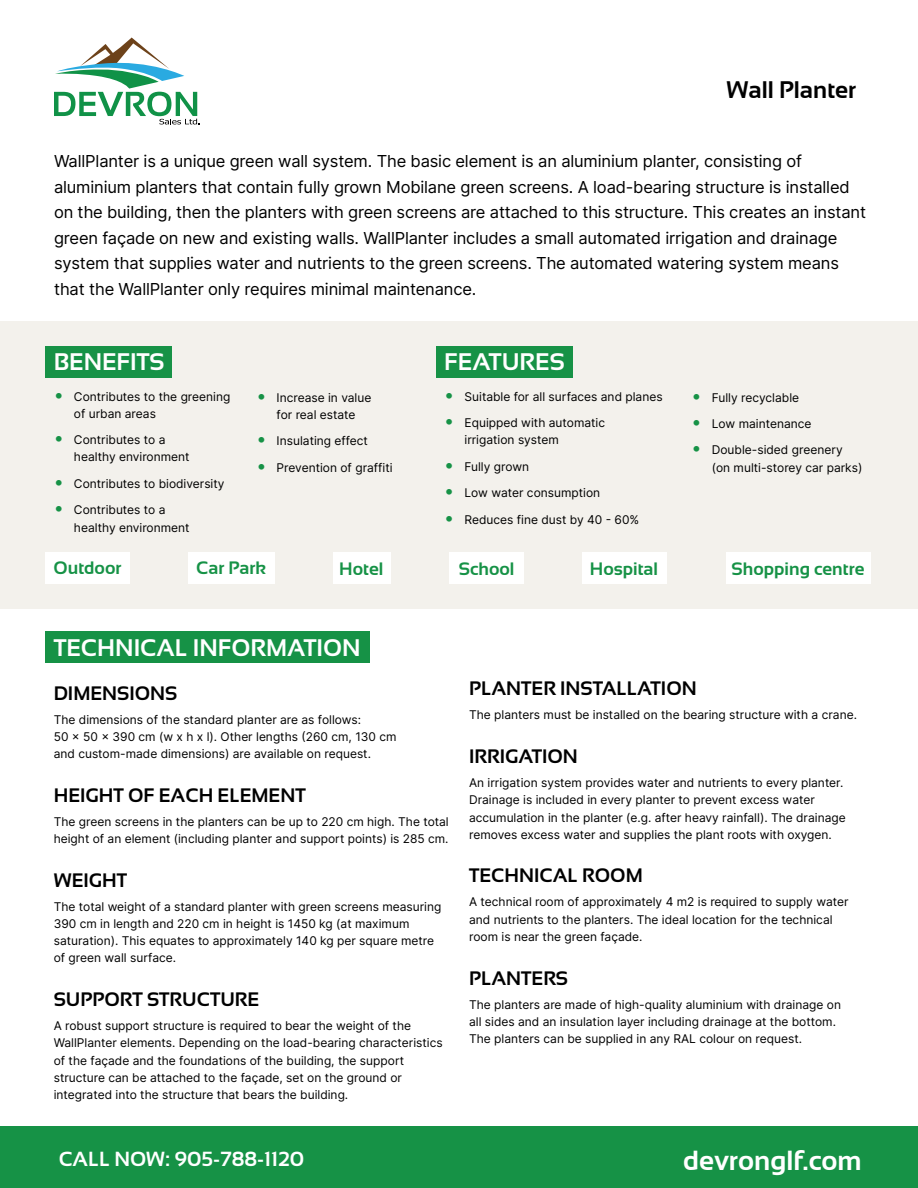
<style>
.page{position:relative;width:918px;height:1188px;background:#fff}
.page>*{position:absolute;margin:0;border:0;box-sizing:border-box;transform-origin:0 0}
.t1{font:700 27.6px "Sansation";color:#fff}
.t2{font:700 24px "Sansation";color:#fff}
.t3{font:700 24px "Sansation";color:#000}
.t4{font:700 20.4px "Sansation";color:#fff}
.t5{font:700 19.5px "Sansation";color:#000}
.t6{font:700 18px "Sansation";color:#169246}
.t7{font:16.5px/25.5px "Inter";letter-spacing:-.01em;color:#000}
.t8{font:12px/17.2px "Inter";color:#000}
.s1{font-size:18px;color:#169246}
</style>
<div class="page">
<div style="left:0;top:321px;width:918px;height:288px;background:#f3f1ec"></div>
<div style="left:46px;top:346px;width:126px;height:32px;background:#169246"></div>
<div style="left:46px;top:631px;width:324px;height:32px;background:#169246"></div>
<div style="left:436px;top:346px;width:136px;height:32px;background:#169246"></div>
<div style="left:0;top:1127px;width:918px;height:61px;background:#169246"></div>
<div style="left:46px;top:552px;width:84px;height:32px;background:#fff"></div>
<div style="left:726px;top:552px;width:145px;height:32px;background:#fff"></div>
<div style="left:582px;top:552px;width:85px;height:32px;background:#fff"></div>
<div style="left:450px;top:552px;width:74px;height:32px;background:#fff"></div>
<div style="left:333px;top:552px;width:58px;height:32px;background:#fff"></div>
<svg style="left:54px;top:38px;width:146px;height:86px"></svg>
<div style="left:188px;top:552px;width:86px;height:32px;background:#fff"></div>
<h2 class="t3" style="left:726px;top:77px;width:131px">Wall Planter</h2>
<p class="t7" style="left:54px;top:148px;width:814px">WallPlanter is a unique green wall system. The basic element is an aluminium planter, consisting of aluminium planters that contain fully grown Mobilane green screens. A load-bearing structure is installed on the building, then the planters with green screens are attached to this structure. This creates an instant green façade on new and existing walls. WallPlanter includes a small automated irrigation and drainage system that supplies water and nutrients to the green screens. The automated watering system means that the WallPlanter only requires minimal maintenance.</p>
<h2 class="t2" style="left:54px;top:348px;width:112px">BENEFITS</h2>
<p class="t8" style="left:74px;top:387px;width:158px;text-indent:-20px"><span class="s1">•</span> Contributes to the greening of urban areas</p>
<p class="t8" style="left:74px;top:431px;width:117px;text-indent:-20px"><span class="s1">•</span> Contributes to a healthy environment</p>
<p class="t8" style="left:54px;top:475px;width:172px"><span class="s1">•</span> Contributes to biodiversity</p>
<p class="t8" style="left:74px;top:501px;width:117px;text-indent:-20px"><span class="s1">•</span> Contributes to a healthy environment</p>
<p class="t8" style="left:256px;top:388px;width:117px;text-align:center"><span class="s1">•</span> Increase in value for real estate</p>
<p class="t8" style="left:256px;top:432px;width:113px"><span class="s1">•</span> Insulating effect</p>
<p class="t8" style="left:256px;top:458px;width:138px"><span class="s1">•</span> Prevention of graffiti</p>
<h2 class="t2" style="left:444px;top:348px;width:122px">FEATURES</h2>
<p class="t8" style="left:444px;top:387px;width:220px"><span class="s1">•</span> Suitable for all surfaces and planes</p>
<p class="t8" style="left:465px;top:414px;width:142px;text-indent:-20px"><span class="s1">•</span> Equipped with automatic irrigation system</p>
<p class="t8" style="left:444px;top:457px;width:86px"><span class="s1">•</span> Fully grown</p>
<p class="t8" style="left:444px;top:484px;width:157px"><span class="s1">•</span> Low water consumption</p>
<p class="t8" style="left:444px;top:510px;width:197px"><span class="s1">•</span> Reduces fine dust by 40 - 60%</p>
<p class="t8" style="left:692px;top:388px;width:109px"><span class="s1">•</span> Fully recyclable</p>
<p class="t8" style="left:692px;top:415px;width:121px"><span class="s1">•</span> Low maintenance</p>
<p class="t8" style="left:712px;top:441px;width:152px;text-indent:-20px"><span class="s1">•</span> Double-sided greenery (on multi-storey car parks)</p>
<h3 class="t6" style="left:54px;top:558px;width:69px">Outdoor</h3>
<h3 class="t6" style="left:196px;top:558px;width:71px">Car Park</h3>
<h3 class="t6" style="left:339px;top:558px;width:46px">Hotel</h3>
<h3 class="t6" style="left:459px;top:558px;width:57px">School</h3>
<h3 class="t6" style="left:590px;top:558px;width:70px">Hospital</h3>
<h3 class="t6" style="left:732px;top:558px;width:134px">Shopping centre</h3>
<h2 class="t2" style="left:54px;top:634px;width:308px">TECHNICAL INFORMATION</h2>
<h3 class="t5" style="left:54px;top:682px;width:125px">DIMENSIONS</h3>
<p class="t8" style="left:54px;top:710px;width:344px">The dimensions of the standard planter are as follows:<br>50 x 50 x 390 cm (w x h x l). Other lengths (260 cm, 130 cm and custom-made dimensions) are available on request.</p>
<h3 class="t5" style="left:54px;top:784px;width:254px">HEIGHT OF EACH ELEMENT</h3>
<p class="t8" style="left:54px;top:813px;width:397px">The green screens in the planters can be up to 220 cm high. The total height of an element (including planter and support points) is 285 cm.</p>
<h3 class="t5" style="left:54px;top:869px;width:75px">WEIGHT</h3>
<p class="t8" style="left:54px;top:897px;width:389px">The total weight of a standard planter with green screens measuring 390 cm in length and 220 cm in height is 1450 kg (at maximum saturation). This equates to approximately 140 kg per square metre of green wall surface.</p>
<h3 class="t5" style="left:54px;top:988px;width:207px">SUPPORT STRUCTURE</h3>
<p class="t8" style="left:54px;top:1017px;width:390px">A robust support structure is required to bear the weight of the WallPlanter elements. Depending on the load-bearing characteristics of the façade and the foundations of the building, the support structure can be attached to the façade, set on the ground or integrated into the structure that bears the building.</p>
<h3 class="t5" style="left:469px;top:678px;width:229px">PLANTER INSTALLATION</h3>
<p class="t8" style="left:469px;top:706px;width:389px">The planters must be installed on the bearing structure with a crane.</p>
<h3 class="t5" style="left:469px;top:745px;width:110px">IRRIGATION</h3>
<p class="t8" style="left:469px;top:774px;width:378px">An irrigation system provides water and nutrients to every planter.<br>Drainage is included in every planter to prevent excess water accumulation in the planter (e.g. after heavy rainfall). The drainage removes excess water and supplies the plant roots with oxygen.</p>
<h3 class="t5" style="left:469px;top:865px;width:175px">TECHNICAL ROOM</h3>
<p class="t8" style="left:469px;top:893px;width:381px">A technical room of approximately 4 m2 is required to supply water and nutrients to the planters. The ideal location for the technical room is near the green façade.</p>
<h3 class="t5" style="left:469px;top:967px;width:101px">PLANTERS</h3>
<p class="t8" style="left:469px;top:995px;width:373px">The planters are made of high-quality aluminium with drainage on all sides and an insulation layer including drainage at the bottom.<br>The planters can be supplied in any RAL colour on request.</p>
<h3 class="t4" style="left:59px;top:1148px;width:247px">CALL NOW: 905-788-1120</h3>
<h1 class="t1" style="left:683px;top:1145px;width:180px">devronglf.com</h1>
</div>
